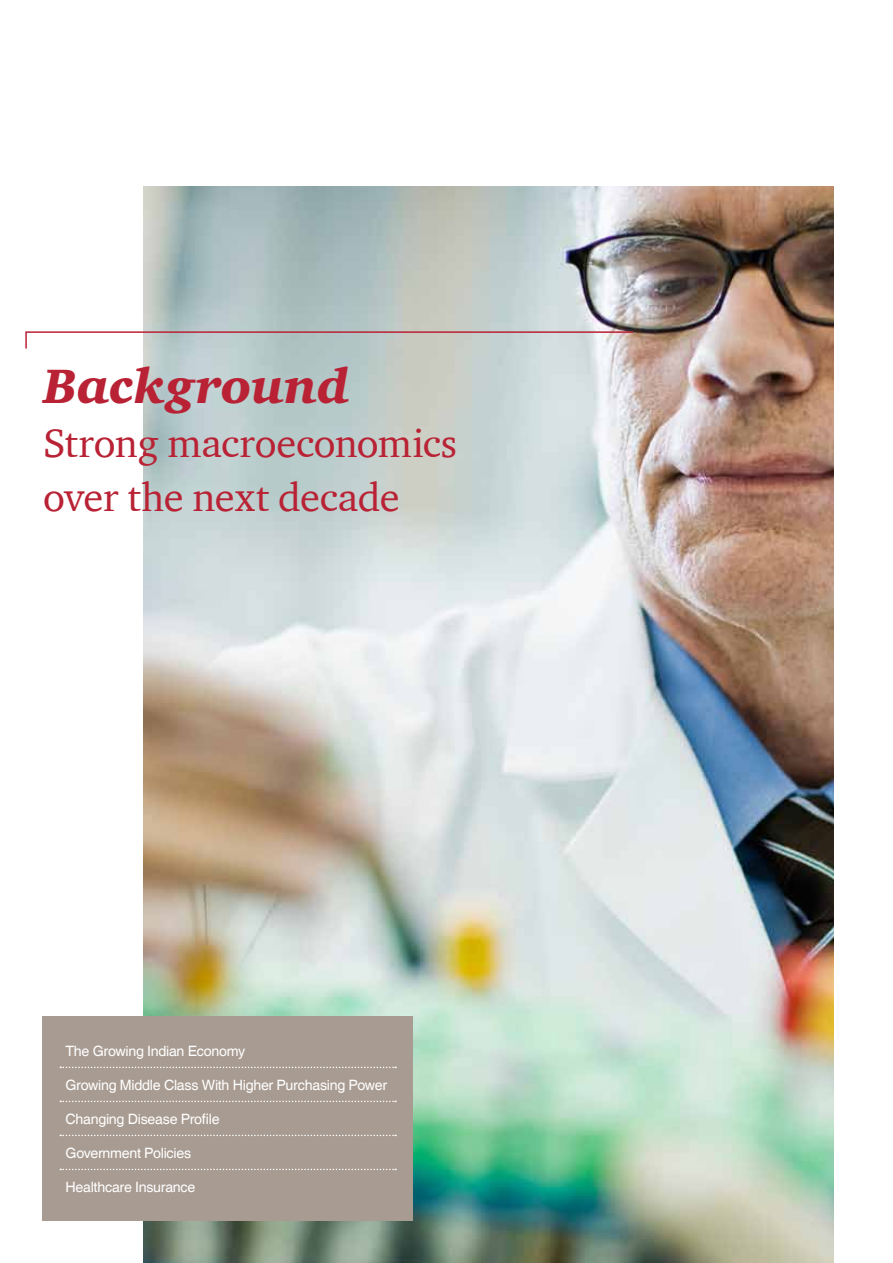
<style>
.page{position:relative;width:893px;height:1263px;background:#fff}
.page>*{position:absolute;margin:0;border:0;box-sizing:border-box;transform-origin:0 0}
.t1{font:italic 900 49.5px "Charter ITC Pro";color:#b82234}
.t2{font:40.5px/54px "ITC Charter Com";letter-spacing:-.01em;color:#b82234}
.t3{font:14.25px "Helvetica";letter-spacing:-.02em;color:#fff}
</style>
<div class="page">
<img style="left:143px;top:187px;width:690px;height:1076px">
<svg style="left:25px;top:331px;width:609px;height:19px"></svg>
<div style="left:43px;top:1016px;width:370px;height:204px;background:#a89b91"></div>
<svg style="left:60px;top:1066px;width:336px;height:2px"></svg>
<svg style="left:60px;top:1101px;width:336px;height:1px"></svg>
<svg style="left:60px;top:1135px;width:336px;height:1px"></svg>
<svg style="left:60px;top:1169px;width:336px;height:1px"></svg>
<h1 class="t1" style="left:43px;top:355px;width:308px">Background</h1>
<h2 class="t2" style="left:43px;top:415px;width:416px">Strong macroeconomics over the next decade</h2>
<p class="t3" style="left:66px;top:1042px;width:181px">The Growing Indian Economy</p>
<p class="t3" style="left:66px;top:1076px;width:323px">Growing Middle Class With Higher Purchasing Power</p>
<p class="t3" style="left:66px;top:1110px;width:156px">Changing Disease Profile</p>
<p class="t3" style="left:66px;top:1144px;width:127px">Government Policies</p>
<p class="t3" style="left:66px;top:1178px;width:131px">Healthcare Insurance</p>
</div>
